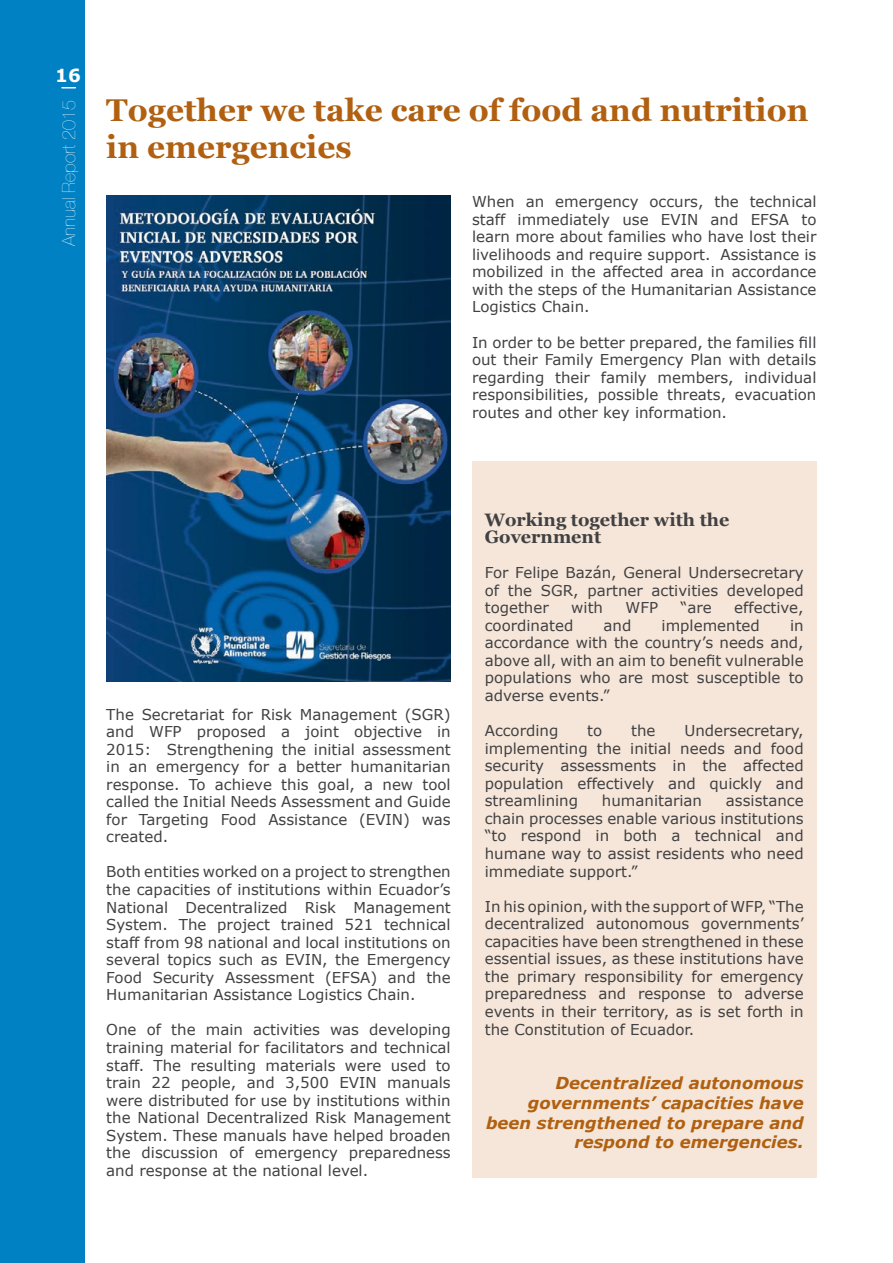
<style>
.page{position:relative;width:893px;height:1263px;background:#fff}
.page>*{position:absolute;margin:0;border:0;box-sizing:border-box;transform-origin:0 0}
.t1{font:700 31.5px/37.8px "Georgia";color:#b06010}
.t2{font:700 18px/17.5px "Georgia";color:#414042}
.t3{font:18px "Helvetica Neue";color:#fff}
.t4{font:700 18px "Verdana";color:#fff}
.t5{font:italic 700 16.5px/19.8px "Verdana";color:#b06010;text-align:right}
.t6{font:15px/17.5px "Verdana";color:#414042;text-align:justify}
</style>
<div class="page">
<div style="left:0;top:0;width:85px;height:1263px;background:#0081c3"></div>
<svg style="left:62px;top:87px;width:14px;height:1px"></svg>
<img style="left:106px;top:196px;width:345px;height:485px">
<div style="left:472px;top:461px;width:344px;height:717px;background:#f5e6d9"></div>
<p class="t4" style="left:55px;top:63px;width:27px">16</p>
<p class="t3" style="left:58px;top:246px;width:162px;rotate:-90deg">Annual Report 2015 |</p>
<h1 class="t1" style="left:106px;top:91px;width:704px">Together we take care of food and nutrition in emergencies</h1>
<p class="t6" style="left:472px;top:193px;width:346px">When an emergency occurs, the technical staff immediately use EVIN and EFSA to learn more about families who have lost their livelihoods and require support. Assistance is mobilized in the affected area in accordance with the steps of the Humanitarian Assistance Logistics Chain.</p>
<p class="t6" style="left:472px;top:333px;width:346px">In order to be better prepared, the families fill out their Family Emergency Plan with details regarding their family members, individual responsibilities, possible threats, evacuation routes and other key information.</p>
<p class="t6" style="left:106px;top:705px;width:346px">The Secretariat for Risk Management (SGR) and WFP proposed a joint objective in 2015: Strengthening the initial assessment in an emergency for a better humanitarian response. To achieve this goal, a new tool called the Initial Needs Assessment and Guide for Targeting Food Assistance (EVIN) was created.</p>
<p class="t6" style="left:106px;top:863px;width:346px">Both entities worked on a project to strengthen the capacities of institutions within Ecuador’s National Decentralized Risk Management System. The project trained 521 technical staff from 98 national and local institutions on several topics such as EVIN, the Emergency Food Security Assessment (EFSA) and the Humanitarian Assistance Logistics Chain.</p>
<p class="t6" style="left:106px;top:1021px;width:346px">One of the main activities was developing training material for facilitators and technical staff. The resulting materials were used to train 22 people, and 3,500 EVIN manuals were distributed for use by institutions within the National Decentralized Risk Management System. These manuals have helped broaden the discussion of emergency preparedness and response at the national level.</p>
<p class="t2" style="left:485px;top:511px;width:246px">Working together with the<br>Government</p>
<p class="t6" style="left:485px;top:564px;width:320px">For Felipe Bazán, General Undersecretary of the SGR, partner activities developed together</p>
<p class="t6" style="left:571px;top:599px;width:33px">with</p>
<p class="t6" style="left:626px;top:599px;width:34px">WFP</p>
<p class="t6" style="left:681px;top:599px;width:33px">“are</p>
<p class="t6" style="left:734px;top:599px;width:71px">effective,</p>
<p class="t6" style="left:485px;top:616px;width:90px">coordinated</p>
<p class="t6" style="left:603px;top:616px;width:29px">and</p>
<p class="t6" style="left:662px;top:616px;width:100px">implemented</p>
<p class="t6" style="left:485px;top:616px;width:320px;text-indent:305px">in accordance with the country’s needs and, above all, with an aim to benefit vulnerable populations who are most susceptible to adverse events.”</p>
<p class="t6" style="left:485px;top:722px;width:75px">According</p>
<p class="t6" style="left:587px;top:722px;width:17px">to</p>
<p class="t6" style="left:631px;top:722px;width:26px">the</p>
<p class="t6" style="left:485px;top:722px;width:320px;text-indent:200px">Undersecretary, implementing the initial needs and food security assessments in the affected population effectively and quickly and streamlining</p>
<p class="t6" style="left:602px;top:792px;width:102px">humanitarian</p>
<p class="t6" style="left:485px;top:792px;width:320px;text-indent:241px">assistance chain processes enable various institutions “to respond in both a technical and humane way to assist residents who need immediate support.”</p>
<p class="t6" style="left:485px;top:897px;width:320px">In his opinion, with the support of WFP, “The decentralized autonomous governments’ capacities have been strengthened in these essential issues, as these institutions have the primary responsibility for emergency preparedness and response to adverse events in their territory, as is set forth in the Constitution of Ecuador.</p>
<p class="t5" style="left:486px;top:1073px;width:319px">Decentralized autonomous governments’ capacities have been strengthened to prepare and respond to emergencies.</p>
</div>
